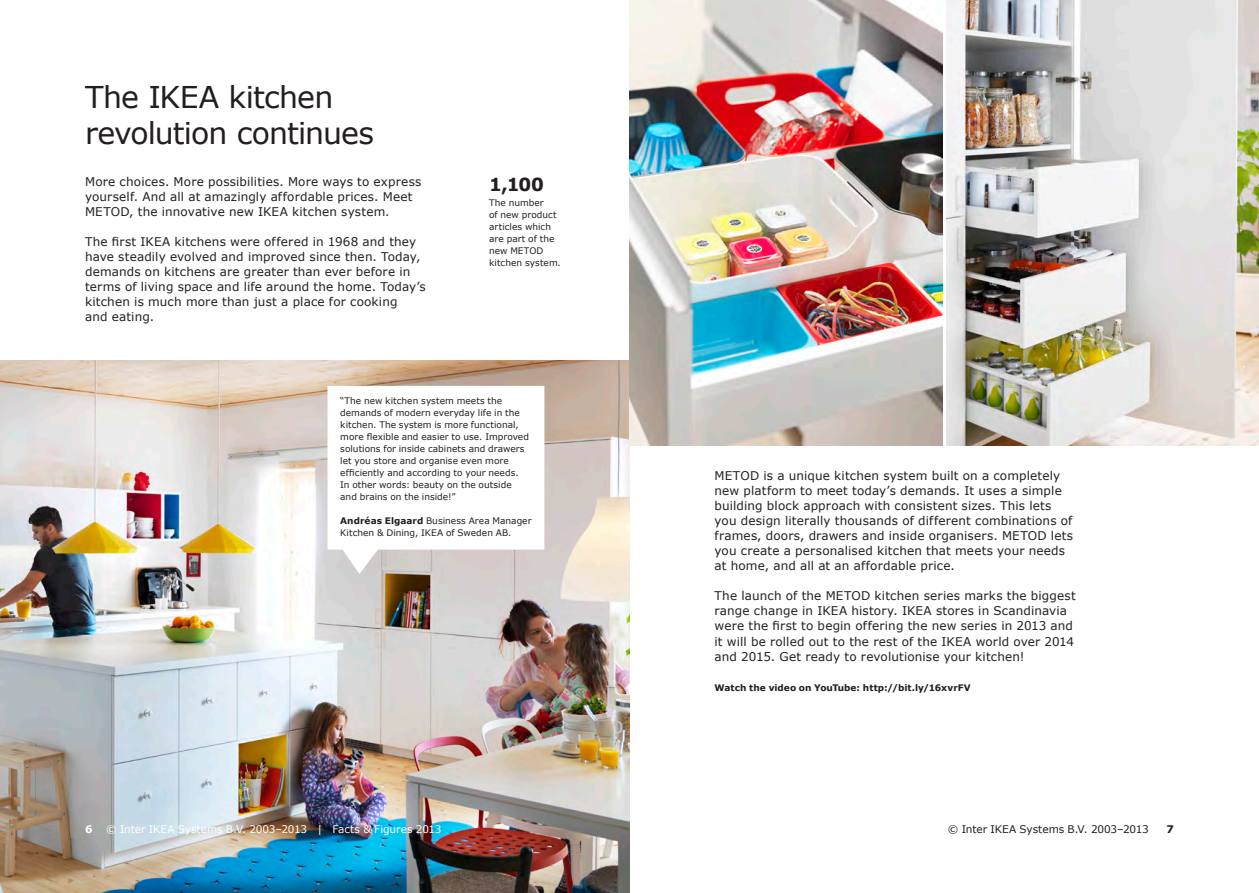
<style>
.page{position:relative;width:1259px;height:893px;background:#fff}
.page>*{position:absolute;margin:0;border:0;box-sizing:border-box;transform-origin:0 0}
.t1{font:30px/36px "Verdana";letter-spacing:-.03em;color:#231f20}
.t2{font:700 18px "Verdana";color:#231f20}
.t3{font:12px/15px "Verdana";letter-spacing:.01em;color:#231f20}
.t4{font:10.5px "Verdana";letter-spacing:-.005em;color:#fff}
.t5{font:10.5px "Verdana";letter-spacing:-.01em;color:#231f20}
.t6{font:700 10.5px "Verdana";color:#fff}
.t7{font:700 10.5px "Verdana";color:#231f20}
.t8{font:9px/12px "Verdana";letter-spacing:.005em;color:#231f20}
.t9{font:700 9px "Verdana";color:#231f20}
.s1{font-weight:700}
</style>
<div class="page">
<img style="left:0;top:361px;width:629px;height:532px">
<img style="left:629px;top:0;width:313px;height:446px">
<img style="left:946px;top:0;width:313px;height:446px">
<svg style="left:327px;top:386px;width:217px;height:188px"></svg>
<p class="t1" style="left:85px;top:79px;width:291px">The IKEA kitchen revolution continues</p>
<p class="t3" style="left:85px;top:174px;width:338px">More choices. More possibilities. More ways to express</p>
<p class="t3" style="left:85px;top:189px;width:329px">yourself. And all at amazingly affordable prices. Meet</p>
<p class="t3" style="left:85px;top:204px;width:306px">METOD, the innovative new IKEA kitchen system.</p>
<p class="t3" style="left:85px;top:234px;width:333px">The first IKEA kitchens were offered in 1968 and they</p>
<p class="t3" style="left:85px;top:249px;width:337px">have steadily evolved and improved since then. Today,</p>
<p class="t3" style="left:85px;top:264px;width:327px">demands on kitchens are greater than ever before in</p>
<p class="t3" style="left:85px;top:279px;width:342px">terms of living space and life around the home. Today’s</p>
<p class="t3" style="left:85px;top:294px;width:314px">kitchen is much more than just a place for cooking</p>
<p class="t3" style="left:85px;top:309px;width:71px">and eating.</p>
<p class="t2" style="left:489px;top:172px;width:56px">1,100</p>
<p class="t8" style="left:489px;top:197px;width:56px">The number</p>
<p class="t8" style="left:489px;top:209px;width:69px">of new product</p>
<p class="t8" style="left:489px;top:221px;width:63px">articles which</p>
<p class="t8" style="left:489px;top:233px;width:67px">are part of the new METOD</p>
<p class="t8" style="left:489px;top:257px;width:73px">kitchen system.</p>
<p class="t8" style="left:340px;top:395px;width:190px">“The new kitchen system meets the demands of modern everyday life in the kitchen. The system is more functional, more flexible and easier to use. Improved solutions for inside cabinets and drawers</p>
<p class="t8" style="left:340px;top:455px;width:180px">let you store and organise even more efficiently and according to your needs.</p>
<p class="t8" style="left:340px;top:479px;width:173px">In other words: beauty on the outside</p>
<p class="t8" style="left:340px;top:491px;width:117px">and brains on the inside!”</p>
<p class="t8" style="left:340px;top:515px;width:193px"><span class="s1">Andréas Elgaard</span> Business Area Manager</p>
<p class="t8" style="left:340px;top:527px;width:173px">Kitchen &amp; Dining, IKEA of Sweden AB.</p>
<p class="t3" style="left:714px;top:468px;width:347px">METOD is a unique kitchen system built on a completely</p>
<p class="t3" style="left:714px;top:483px;width:349px">new platform to meet today’s demands. It uses a simple building block approach with consistent sizes. This lets</p>
<p class="t3" style="left:714px;top:513px;width:360px">you design literally thousands of different combinations of frames, doors, drawers and inside organisers. METOD lets</p>
<p class="t3" style="left:714px;top:543px;width:352px">you create a personalised kitchen that meets your needs</p>
<p class="t3" style="left:714px;top:558px;width:242px">at home, and all at an affordable price.</p>
<p class="t3" style="left:714px;top:588px;width:363px">The launch of the METOD kitchen series marks the biggest range change in IKEA history. IKEA stores in Scandinavia were the first to begin offering the new series in 2013 and</p>
<p class="t3" style="left:714px;top:633px;width:361px">it will be rolled out to the rest of the IKEA world over 2014 and 2015. Get ready to revolutionise your kitchen!</p>
<p class="t9" style="left:714px;top:681px;width:258px">Watch the video on YouTube: http://bit.ly/16xvrFV</p>
<p class="t6" style="left:85px;top:821px;width:9px">6</p>
<p class="t4" style="left:106px;top:822px;width:337px">© Inter IKEA Systems B.V. 2003–2013 | Facts &amp; Figures 2013</p>
<p class="t5" style="left:948px;top:822px;width:202px">© Inter IKEA Systems B.V. 2003–2013</p>
<p class="t7" style="left:1166px;top:822px;width:9px">7</p>
</div>
